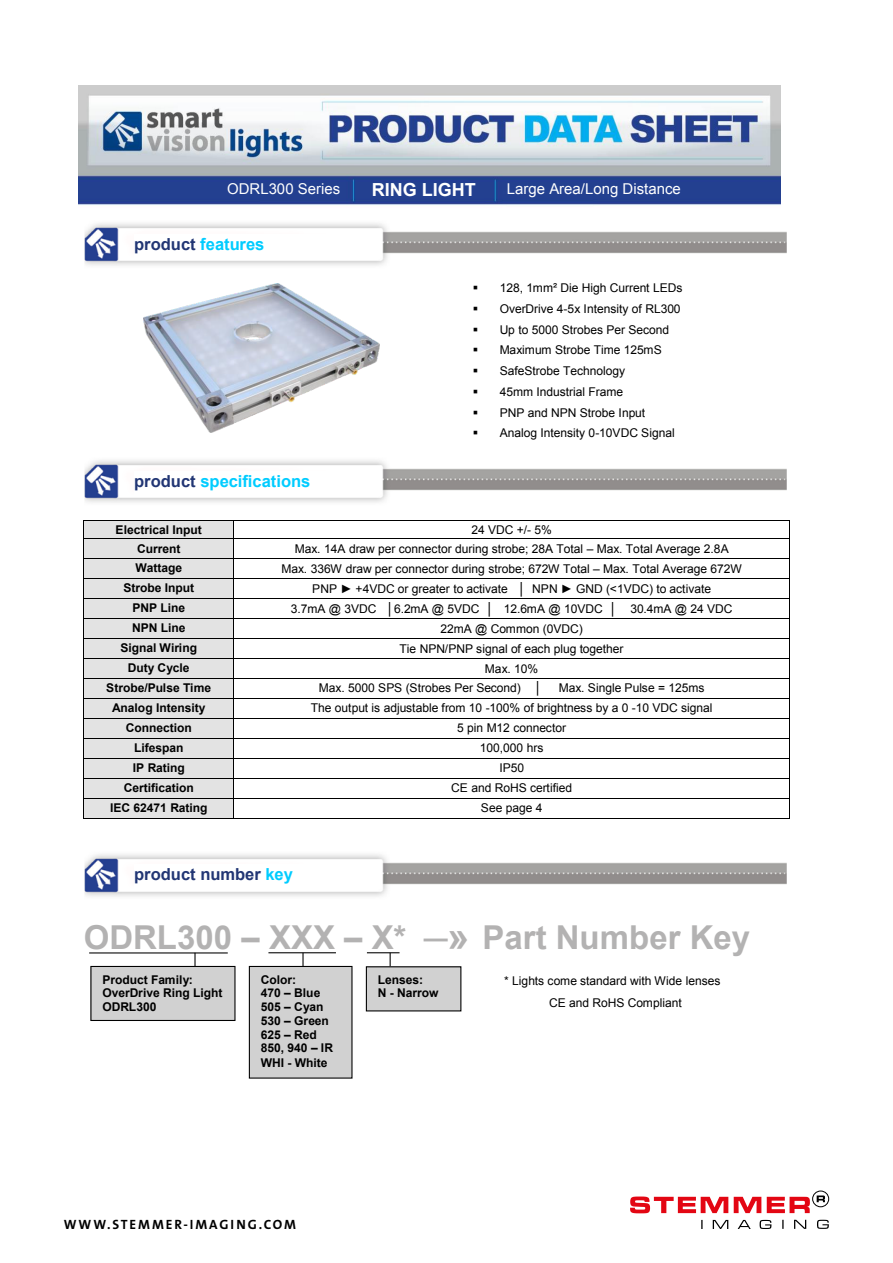
<style>
.page{position:relative;width:893px;height:1263px;background:#fff}
.page>*{position:absolute;margin:0;border:0;box-sizing:border-box;transform-origin:0 0}
.t1{font:700 33px "Arial";color:#b3b2b2}
.t2{font:700 18px "Arial";color:#fff}
.t3{font:700 16.5px "Arial";color:#0cf}
.t4{font:700 16.5px "Arial";color:#223674}
.t5{font:15px "Arial";color:#fff}
.t6{font:13.5px "The Sans LP7 Bld";letter-spacing:.145em;color:#000}
.t7{font:12px "Arial";letter-spacing:-.005em;color:#000}
.t8{font:700 12px/14px "Arial";color:#000}
.t9{font:12px "Arial";letter-spacing:-.005em;color:#000}
.s1{color:#223674}
.s2{font-style:inherit}
.s3{color:#0cf}
.s4{font-size:39px}
</style>
<div class="page">
<svg style="left:701px;top:1220px;width:128px;height:9px"></svg>
<svg style="left:630px;top:1196px;width:180px;height:17px"></svg>
<svg style="left:817px;top:1195px;width:8px;height:7px"></svg>
<div style="left:812px;top:1191px;width:17px;height:16px;border:1px solid #000;border-radius:50%"></div>
<img style="left:78px;top:86px;width:702px;height:119px">
<div style="left:84px;top:521px;width:150px;height:17px;background:#e3e3e3"></div>
<hr style="left:84px;top:520px;width:150px;height:1px;background:#000">
<hr style="left:234px;top:520px;width:555px;height:1px;background:#000">
<div style="left:84px;top:539px;width:150px;height:19px;background:#e3e3e3"></div>
<hr style="left:84px;top:538px;width:150px;height:1px;background:#000">
<hr style="left:234px;top:538px;width:555px;height:1px;background:#000">
<div style="left:84px;top:559px;width:150px;height:19px;background:#e3e3e3"></div>
<hr style="left:84px;top:558px;width:150px;height:1px;background:#000">
<hr style="left:234px;top:558px;width:555px;height:1px;background:#000">
<div style="left:84px;top:579px;width:150px;height:19px;background:#e3e3e3"></div>
<hr style="left:84px;top:578px;width:150px;height:1px;background:#000">
<hr style="left:234px;top:578px;width:555px;height:1px;background:#000">
<div style="left:84px;top:599px;width:150px;height:19px;background:#e3e3e3"></div>
<hr style="left:84px;top:598px;width:150px;height:1px;background:#000">
<hr style="left:234px;top:598px;width:555px;height:1px;background:#000">
<div style="left:84px;top:619px;width:150px;height:19px;background:#e3e3e3"></div>
<hr style="left:84px;top:618px;width:150px;height:1px;background:#000">
<hr style="left:234px;top:618px;width:555px;height:1px;background:#000">
<div style="left:84px;top:639px;width:150px;height:19px;background:#e3e3e3"></div>
<hr style="left:84px;top:638px;width:150px;height:1px;background:#000">
<hr style="left:234px;top:638px;width:555px;height:1px;background:#000">
<div style="left:84px;top:659px;width:150px;height:19px;background:#e3e3e3"></div>
<hr style="left:84px;top:658px;width:150px;height:1px;background:#000">
<hr style="left:234px;top:658px;width:555px;height:1px;background:#000">
<div style="left:84px;top:679px;width:150px;height:19px;background:#e3e3e3"></div>
<hr style="left:84px;top:678px;width:150px;height:1px;background:#000">
<hr style="left:234px;top:678px;width:555px;height:1px;background:#000">
<div style="left:84px;top:699px;width:150px;height:19px;background:#e3e3e3"></div>
<hr style="left:84px;top:698px;width:150px;height:1px;background:#000">
<hr style="left:234px;top:698px;width:555px;height:1px;background:#000">
<div style="left:84px;top:719px;width:150px;height:19px;background:#e3e3e3"></div>
<hr style="left:84px;top:718px;width:150px;height:1px;background:#000">
<hr style="left:234px;top:718px;width:555px;height:1px;background:#000">
<div style="left:84px;top:739px;width:150px;height:19px;background:#e3e3e3"></div>
<hr style="left:84px;top:738px;width:150px;height:1px;background:#000">
<hr style="left:234px;top:738px;width:555px;height:1px;background:#000">
<div style="left:84px;top:759px;width:150px;height:19px;background:#e3e3e3"></div>
<hr style="left:84px;top:758px;width:150px;height:1px;background:#000">
<hr style="left:234px;top:758px;width:555px;height:1px;background:#000">
<div style="left:84px;top:779px;width:150px;height:19px;background:#e3e3e3"></div>
<hr style="left:84px;top:778px;width:150px;height:1px;background:#000">
<hr style="left:234px;top:778px;width:555px;height:1px;background:#000">
<div style="left:84px;top:798px;width:150px;height:20px;background:#e3e3e3"></div>
<hr style="left:84px;top:798px;width:150px;height:1px;background:#000">
<hr style="left:234px;top:798px;width:555px;height:1px;background:#000">
<svg style="left:83px;top:520px;width:1px;height:299px"></svg>
<hr style="left:84px;top:818px;width:150px;height:1px;background:#000">
<hr style="left:234px;top:818px;width:555px;height:1px;background:#000">
<svg style="left:789px;top:520px;width:1px;height:299px"></svg>
<hr style="left:89px;top:952px;width:139px;height:1px;background:#000">
<hr style="left:268px;top:952px;width:68px;height:1px;background:#000">
<svg style="left:194px;top:953px;width:2px;height:13px"></svg>
<svg style="left:302px;top:953px;width:2px;height:13px"></svg>
<div style="left:91px;top:966px;width:144px;height:54px;background:#d1d1d1"></div>
<div style="left:90px;top:966px;width:145px;height:55px;border:1px solid #000"></div>
<div style="left:249px;top:966px;width:103px;height:112px;background:#d1d1d1"></div>
<div style="left:249px;top:966px;width:103px;height:112px;border:1px solid #000"></div>
<div style="left:366px;top:967px;width:95px;height:44px;background:#d1d1d1"></div>
<div style="left:366px;top:966px;width:95px;height:45px;border:1px solid #000"></div>
<hr style="left:367px;top:952px;width:33px;height:1px;background:#000">
<svg style="left:390px;top:953px;width:1px;height:13px"></svg>
<img style="left:84px;top:223px;width:703px;height:43px">
<img style="left:134px;top:234px;width:245px;height:25px">
<img style="left:84px;top:460px;width:703px;height:43px">
<img style="left:134px;top:471px;width:245px;height:24px">
<img style="left:84px;top:854px;width:703px;height:43px">
<img style="left:134px;top:864px;width:245px;height:25px">
<img style="left:143px;top:283px;width:237px;height:149px">
<p class="t5" style="left:227px;top:179px;width:115px">ODRL300 Series</p>
<h2 class="t2" style="left:372px;top:178px;width:106px">RING LIGHT</h2>
<p class="t5" style="left:507px;top:179px;width:175px">Large Area/Long Distance</p>
<h3 class="t3" style="left:134px;top:233px;width:132px"><span class="s1">product</span> features</h3>
<h3 class="t3" style="left:134px;top:470px;width:178px"><span class="s1">product</span> specifications</h3>
<p class="t7" style="left:473px;top:280px;width:211px">▪ 128, 1mm² Die High Current LEDs</p>
<p class="t7" style="left:473px;top:301px;width:209px">▪ OverDrive 4-5x Intensity of RL300</p>
<p class="t7" style="left:473px;top:322px;width:198px">▪ Up to 5000 Strobes Per Second</p>
<p class="t7" style="left:473px;top:342px;width:191px">▪ Maximum Strobe Time 125mS</p>
<p class="t7" style="left:473px;top:363px;width:154px">▪ SafeStrobe Technology</p>
<p class="t7" style="left:473px;top:384px;width:152px">▪ 45mm Industrial Frame</p>
<p class="t7" style="left:473px;top:404px;width:174px">▪ PNP and NPN Strobe Input</p>
<p class="t7" style="left:473px;top:425px;width:203px">▪ Analog Intensity 0-10VDC Signal</p>
<p class="t8" style="left:116px;top:523px;width:88px">Electrical Input</p>
<p class="t7" style="left:471px;top:522px;width:82px">24 VDC +/- 5%</p>
<p class="t8" style="left:137px;top:542px;width:45px">Current</p>
<p class="t7" style="left:295px;top:541px;width:435px">Max. 14A draw per connector during strobe; 28A Total <span class="s2">–</span> Max. Total Average 2.8A</p>
<p class="t8" style="left:135px;top:562px;width:48px">Wattage</p>
<p class="t7" style="left:281px;top:561px;width:462px">Max. 336W draw per connector during strobe; 672W Total <span class="s2">–</span> Max. Total Average 672W</p>
<p class="t8" style="left:123px;top:582px;width:72px">Strobe Input</p>
<p class="t9" style="left:312px;top:580px;width:400px">PNP ► +4<span class="s2">VDC or greater to activate</span> │ NPN ► GND (&lt;1VDC) to activate</p>
<p class="t8" style="left:132px;top:602px;width:54px">PNP Line</p>
<p class="t9" style="left:291px;top:600px;width:443px">3.7mA @ 3VDC │6.2mA @ 5VDC │ 12.6mA @ 10VDC │ 30.4mA @ 24 VDC</p>
<p class="t8" style="left:132px;top:622px;width:55px">NPN Line</p>
<p class="t7" style="left:440px;top:620px;width:144px">22mA @ Common (0VDC)</p>
<p class="t8" style="left:120px;top:642px;width:78px">Signal Wiring</p>
<p class="t7" style="left:400px;top:640px;width:226px">Tie NPN/PNP signal of each plug together</p>
<p class="t8" style="left:128px;top:662px;width:63px">Duty Cycle</p>
<p class="t7" style="left:485px;top:660px;width:55px">Max. 10%</p>
<p class="t8" style="left:106px;top:681px;width:106px">Strobe/Pulse Time</p>
<p class="t7" style="left:319px;top:680px;width:225px">Max. 5000 SPS (Strobes Per Second) <span class="s2">│</span></p>
<p class="t7" style="left:559px;top:680px;width:147px">Max. Single Pulse = 125ms</p>
<p class="t8" style="left:112px;top:701px;width:95px">Analog Intensity</p>
<p class="t7" style="left:311px;top:700px;width:403px">The output is adjustable from 10 -100% of brightness by a 0 -10 VDC signal</p>
<p class="t8" style="left:126px;top:721px;width:68px">Connection</p>
<p class="t7" style="left:457px;top:720px;width:110px">5 pin M12 connector</p>
<p class="t8" style="left:134px;top:741px;width:51px">Lifespan</p>
<p class="t7" style="left:480px;top:740px;width:65px">100,000 hrs</p>
<p class="t8" style="left:133px;top:761px;width:54px">IP Rating</p>
<p class="t7" style="left:499px;top:760px;width:26px">IP50</p>
<p class="t8" style="left:124px;top:781px;width:72px">Certification</p>
<p class="t7" style="left:451px;top:780px;width:122px">CE and RoHS certified</p>
<p class="t8" style="left:110px;top:801px;width:99px">IEC 62471 Rating</p>
<p class="t7" style="left:481px;top:800px;width:63px">See page 4</p>
<h3 class="t4" style="left:134px;top:864px;width:160px">product number <span class="s3">key</span></h3>
<h1 class="t1" style="left:84px;top:916px;width:324px">ODRL300 <span class="s2">–</span> XXX <span class="s2">–</span> X*</h1>
<p class="t8" style="left:102px;top:973px;width:122px">Product Family:<br>OverDrive Ring Light<br>ODRL300</p>
<p class="t8" style="left:261px;top:973px;width:74px">Color:<br>470 <span class="s2">–</span> Blue<br>505 <span class="s2">–</span> Cyan<br>530 <span class="s2">–</span> Green<br>625 <span class="s2">–</span> Red<br>850, 940 <span class="s2">–</span> IR<br>WHI - White</p>
<h1 class="t1" style="left:424px;top:915px;width:328px"><span class="s2">─</span><span class="s4">»</span> Part Number Key</h1>
<p class="t8" style="left:378px;top:973px;width:62px">Lenses:<br>N - Narrow</p>
<p class="t7" style="left:504px;top:973px;width:218px">* Lights come standard with Wide lenses</p>
<p class="t7" style="left:549px;top:994px;width:134px">CE and RoHS Compliant</p>
<p class="t6" style="left:64px;top:1215px;width:234px">WWW.STEMMER-IMAGING.COM</p>
</div>
